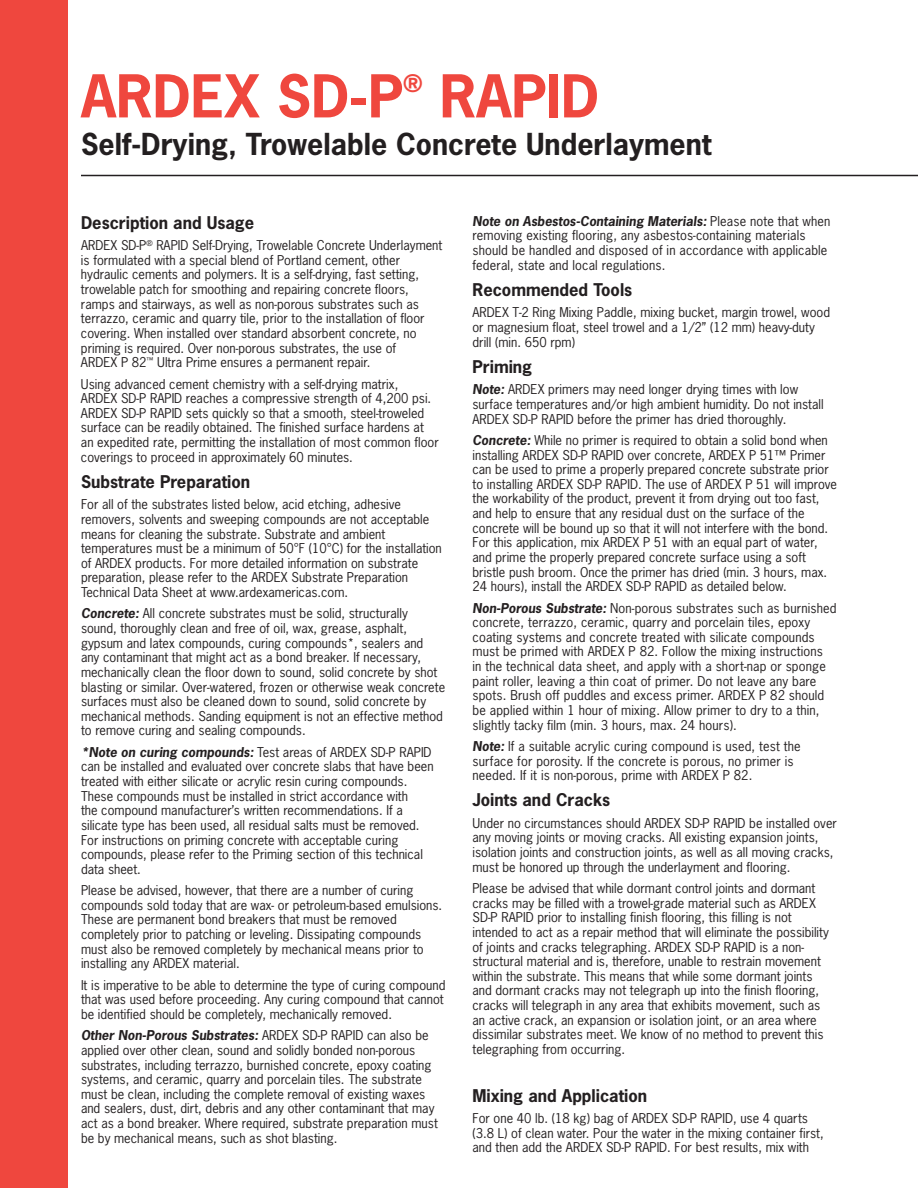
<style>
.page{position:relative;width:918px;height:1188px;background:#fff}
.page>*{position:absolute;margin:0;border:0;box-sizing:border-box;transform-origin:0 0}
.t1{font:700 55.5px "News Gothic Std";color:#ef473e}
.t2{font:700 28.5px "News Gothic Std";color:#231f20}
.t3{font:700 22.8px "News Gothic Std";color:#ef473e}
.t4{font:700 16.5px "News Gothic Std";color:#231f20}
.t5{font:12.75px/14.5px "News Gothic Std";color:#231f20}
.s1{font-weight:700;font-style:italic}
</style>
<div class="page">
<div style="left:0;top:0;width:68px;height:1188px;background:#ef473e"></div>
<hr style="left:81px;top:175px;width:837px;height:1px;background:#231f20">
<h1 class="t1" style="left:81px;top:74px;width:324px">ARDEX SD-P</h1>
<h3 class="t3" style="left:403px;top:75px;width:21px">®</h3>
<h1 class="t1" style="left:440px;top:74px;width:161px">RAPID</h1>
<h2 class="t2" style="left:81px;top:133px;width:632px">Self-Drying, Trowelable Concrete Underlayment</h2>
<p class="t4" style="left:81px;top:216px;width:175px">Description and Usage</p>
<p class="t5" style="left:81px;top:239px;width:363px">ARDEX SD-P<sup>®</sup> RAPID Self-Drying, Trowelable Concrete Underlayment is formulated with a special blend of Portland cement, other hydraulic cements and polymers. It is a self-drying, fast setting, trowelable patch for smoothing and repairing concrete floors, ramps and stairways, as well as non-porous substrates such as terrazzo, ceramic and quarry tile, prior to the installation of floor covering. When installed over standard absorbent concrete, no priming is required. Over non-porous substrates, the use of<br>ARDEX P 82<sup>™</sup> Ultra Prime ensures a permanent repair.</p>
<p class="t5" style="left:81px;top:377px;width:359px">Using advanced cement chemistry with a self-drying matrix,<br>ARDEX SD-P RAPID reaches a compressive strength of 4,200 psi.<br>ARDEX SD-P RAPID sets quickly so that a smooth, steel-troweled surface can be readily obtained. The finished surface hardens at an expedited rate, permitting the installation of most common floor coverings to proceed in approximately 60 minutes.</p>
<p class="t4" style="left:81px;top:475px;width:171px">Substrate Preparation</p>
<p class="t5" style="left:81px;top:498px;width:362px">For all of the substrates listed below, acid etching, adhesive removers, solvents and sweeping compounds are not acceptable means for cleaning the substrate. Substrate and ambient temperatures must be a minimum of 50°F (10°C) for the installation of ARDEX products. For more detailed information on substrate preparation, please refer to the ARDEX Substrate Preparation Technical Data Sheet at www.ardexamericas.com.</p>
<p class="t5" style="left:81px;top:607px;width:366px"><span class="s1">Concrete:</span> All concrete substrates must be solid, structurally sound, thoroughly clean and free of oil, wax, grease, asphalt, gypsum and latex compounds, curing compounds*, sealers and<br>any contaminant that might act as a bond breaker. If necessary, mechanically clean the floor down to sound, solid concrete by shot blasting or similar. Over-watered, frozen or otherwise weak concrete surfaces must also be cleaned down to sound, solid concrete by mechanical methods. Sanding equipment is not an effective method to remove curing and sealing compounds.</p>
<p class="t5" style="left:81px;top:746px;width:354px"><span class="s1">*Note on curing compounds:</span> Test areas of ARDEX SD-P RAPID can be installed and evaluated over concrete slabs that have been treated with either silicate or acrylic resin curing compounds.<br>These compounds must be installed in strict accordance with<br>the compound manufacturer’s written recommendations. If a silicate type has been used, all residual salts must be removed.<br>For instructions on priming concrete with acceptable curing compounds, please refer to the Priming section of this technical data sheet.</p>
<p class="t5" style="left:81px;top:884px;width:363px">Please be advised, however, that there are a number of curing compounds sold today that are wax- or petroleum-based emulsions.<br>These are permanent bond breakers that must be removed completely prior to patching or leveling. Dissipating compounds must also be removed completely by mechanical means prior to installing any ARDEX material.</p>
<p class="t5" style="left:81px;top:979px;width:366px">It is imperative to be able to determine the type of curing compound that was used before proceeding. Any curing compound that cannot be identified should be completely, mechanically removed.</p>
<p class="t5" style="left:81px;top:1029px;width:358px"><span class="s1">Other Non-Porous Substrates:</span> ARDEX SD-P RAPID can also be applied over other clean, sound and solidly bonded non-porous substrates, including terrazzo, burnished concrete, epoxy coating systems, and ceramic, quarry and porcelain tiles. The substrate must be clean, including the complete removal of existing waxes and sealers, dust, dirt, debris and any other contaminant that may act as a bond breaker. Where required, substrate preparation must be by mechanical means, such as shot blasting.</p>
<p class="t5" style="left:473px;top:215px;width:360px"><span class="s1">Note on Asbestos-Containing Materials:</span> Please note that when removing existing flooring, any asbestos-containing materials should be handled and disposed of in accordance with applicable federal, state and local regulations.</p>
<p class="t4" style="left:473px;top:283px;width:161px">Recommended Tools</p>
<p class="t5" style="left:473px;top:306px;width:359px">ARDEX T-2 Ring Mixing Paddle, mixing bucket, margin trowel, wood or magnesium float, steel trowel and a 1/2” (12 mm) heavy-duty drill (min. 650 rpm)</p>
<p class="t4" style="left:473px;top:360px;width:61px">Priming</p>
<p class="t5" style="left:473px;top:383px;width:353px"><span class="s1">Note:</span> ARDEX primers may need longer drying times with low surface temperatures and/or high ambient humidity. Do not install<br>ARDEX SD-P RAPID before the primer has dried thoroughly.</p>
<p class="t5" style="left:473px;top:434px;width:366px"><span class="s1">Concrete:</span> While no primer is required to obtain a solid bond when installing ARDEX SD-P RAPID over concrete, ARDEX P 51™ Primer can be used to prime a properly prepared concrete substrate prior to installing ARDEX SD-P RAPID. The use of ARDEX P 51 will improve the workability of the product, prevent it from drying out too fast, and help to ensure that any residual dust on the surface of the concrete will be bound up so that it will not interfere with the bond.<br>For this application, mix ARDEX P 51 with an equal part of water, and prime the properly prepared concrete surface using a soft bristle push broom. Once the primer has dried (min. 3 hours, max.<br>24 hours), install the ARDEX SD-P RAPID as detailed below.</p>
<p class="t5" style="left:473px;top:601px;width:366px"><span class="s1">Non-Porous Substrate:</span> Non-porous substrates such as burnished concrete, terrazzo, ceramic, quarry and porcelain tiles, epoxy coating systems and concrete treated with silicate compounds must be primed with ARDEX P 82. Follow the mixing instructions<br>in the technical data sheet, and apply with a short-nap or sponge paint roller, leaving a thin coat of primer. Do not leave any bare spots. Brush off puddles and excess primer. ARDEX P 82 should be applied within 1 hour of mixing. Allow primer to dry to a thin, slightly tacky film (min. 3 hours, max. 24 hours).</p>
<p class="t5" style="left:473px;top:740px;width:330px"><span class="s1">Note:</span> If a suitable acrylic curing compound is used, test the surface for porosity. If the concrete is porous, no primer is needed. If it is non-porous, prime with ARDEX P 82.</p>
<p class="t4" style="left:473px;top:794px;width:139px">Joints and Cracks</p>
<p class="t5" style="left:473px;top:817px;width:366px">Under no circumstances should ARDEX SD-P RAPID be installed over any moving joints or moving cracks. All existing expansion joints, isolation joints and construction joints, as well as all moving cracks, must be honored up through the underlayment and flooring.</p>
<p class="t5" style="left:473px;top:882px;width:358px">Please be advised that while dormant control joints and dormant cracks may be filled with a trowel-grade material such as ARDEX SD-P RAPID prior to installing finish flooring, this filling is not intended to act as a repair method that will eliminate the possibility of joints and cracks telegraphing. ARDEX SD-P RAPID is a non&shy;structural material and is, therefore, unable to restrain movement within the substrate. This means that while some dormant joints and dormant cracks may not telegraph up into the finish flooring, cracks will telegraph in any area that exhibits movement, such as an active crack, an expansion or isolation joint, or an area where dissimilar substrates meet. We know of no method to prevent this telegraphing from occurring.</p>
<p class="t4" style="left:473px;top:1089px;width:176px">Mixing and Application</p>
<p class="t5" style="left:473px;top:1112px;width:353px">For one 40 lb. (18 kg) bag of ARDEX SD-P RAPID, use 4 quarts (3.8 L) of clean water. Pour the water in the mixing container first, and then add the ARDEX SD-P RAPID. For best results, mix with</p>
</div>
